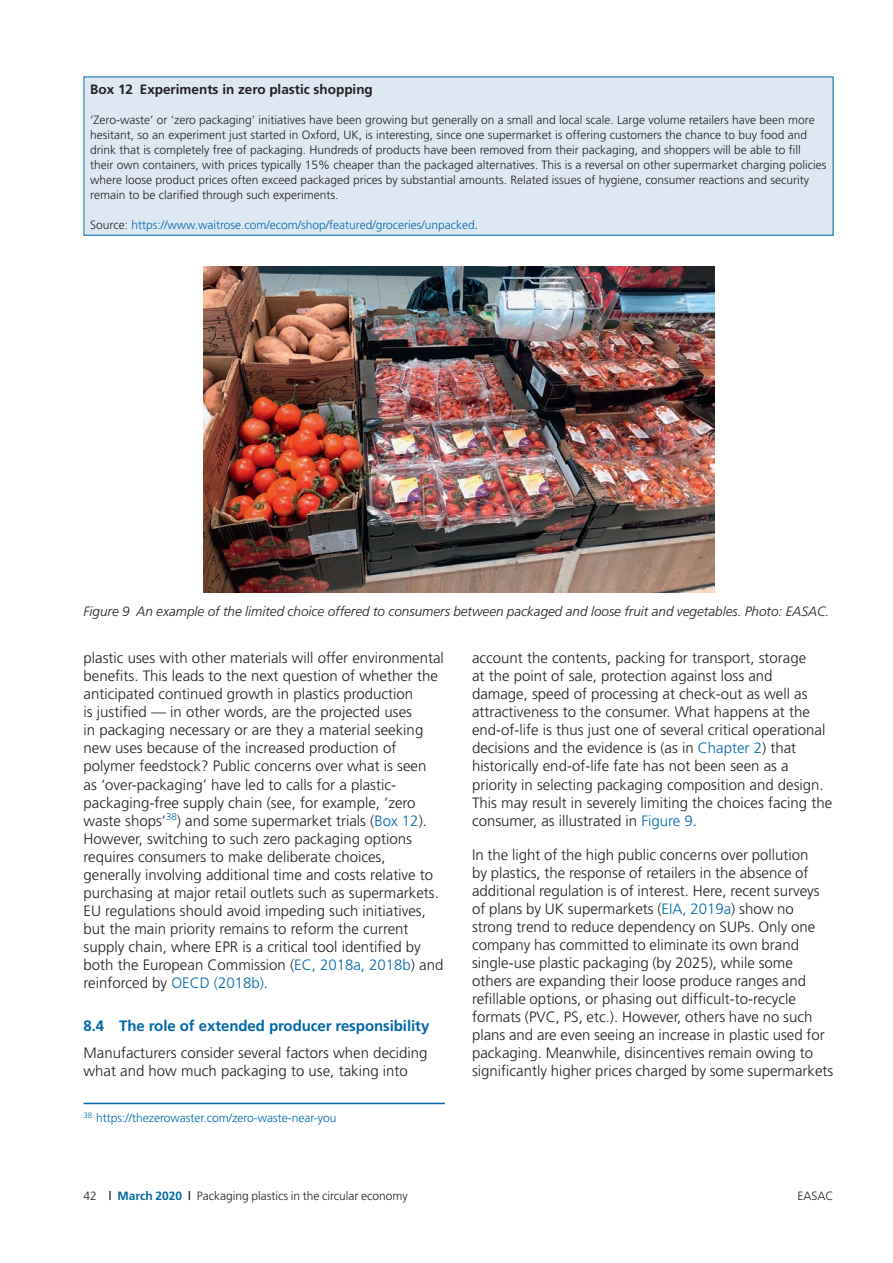
<style>
.page{position:relative;width:893px;height:1263px;background:#fff}
.page>*{position:absolute;margin:0;border:0;box-sizing:border-box;transform-origin:0 0}
.para{font:300 15px/18px "Frutiger";color:#231f20}
.para-first{font:300 15px/18px "Frutiger";color:#231f20}
.heading-1{font:700 15px "Frutiger";letter-spacing:-.005em;color:#0068a9}
.figure_caption-first{font:italic 300 13.5px "Frutiger";color:#231f20}
.label-boxed-text-gen{font:700 13.5px "Frutiger";color:#231f20}
.para_boxed-text-gene{font:300 12px/15px "Frutiger";color:#231f20}
.para_boxed-text-gene-2{font:300 12px "Frutiger";color:#0068a9}
.footnote{font:300 12px "Frutiger";color:#0068a9}
.s1{color:#231f20}
.s2{color:#0068a9}
.s3{font-weight:700}
.s4{font-weight:700;color:#0068a9}
</style>
<div class="page">
<div style="left:84px;top:77px;width:749px;height:158px;background:#dee8f3"></div>
<img style="left:203px;top:266px;width:511px;height:326px">
<hr style="left:84px;top:1103px;width:361px;height:1px;background:#0068a9">
<p class="label-boxed-text-gen" style="left:90px;top:81px;width:284px">Box 12 Experiments in zero plastic shopping</p>
<p class="para_boxed-text-gene" style="left:90px;top:112px;width:738px">‘Zero-waste’ or ‘zero packaging’ initiatives have been growing but generally on a small and local scale. Large volume retailers have been more hesitant, so an experiment just started in Oxford, UK, is interesting, since one supermarket is offering customers the chance to buy food and drink that is completely free of packaging. Hundreds of products have been removed from their packaging, and shoppers will be able to fill their own containers, with prices typically 15% cheaper than the packaged alternatives. This is a reversal on other supermarket charging policies where loose product prices often exceed packaged prices by substantial amounts. Related issues of hygiene, consumer reactions and security remain to be clarified through such experiments.</p>
<p class="para_boxed-text-gene-2" style="left:90px;top:218px;width:389px"><span class="s1">Source:</span> https://www.waitrose.com/ecom/shop/featured/groceries/unpacked<span class="s1">.</span></p>
<p class="figure_caption-first" style="left:84px;top:604px;width:747px">Figure 9 An example of the limited choice offered to consumers between packaged and loose fruit and vegetables. Photo: EASAC.</p>
<p class="para" style="left:84px;top:649px;width:362px">plastic uses with other materials will offer environmental benefits. This leads to the next question of whether the anticipated continued growth in plastics production<br>is justified — in other words, are the projected uses<br>in packaging necessary or are they a material seeking new uses because of the increased production of polymer feedstock? Public concerns over what is seen<br>as ‘over-packaging’ have led to calls for a plastic&shy;packaging-free supply chain (see, for example, ’zero waste shops’<sup>38</sup>) and some supermarket trials (<span class="s2">Box 12</span>).<br>However, switching to such zero packaging options requires consumers to make deliberate choices, generally involving additional time and costs relative to purchasing at major retail outlets such as supermarkets.<br>EU regulations should avoid impeding such initiatives, but the main priority remains to reform the current supply chain, where EPR is a critical tool identified by both the European Commission (<span class="s2">EC, 2018a, 2018b</span>) and reinforced by <span class="s2">OECD (2018b)</span>.</p>
<p class="heading-1" style="left:84px;top:1017px;width:347px">8.4 The role of extended producer responsibility</p>
<p class="para-first" style="left:84px;top:1044px;width:345px">Manufacturers consider several factors when deciding what and how much packaging to use, taking into</p>
<p class="footnote" style="left:84px;top:1111px;width:255px"><sup>38</sup> https://thezerowaster.com/zero-waste-near-you</p>
<p class="para-first" style="left:472px;top:649px;width:362px">account the contents, packing for transport, storage<br>at the point of sale, protection against loss and<br>damage, speed of processing at check-out as well as attractiveness to the consumer. What happens at the end-of-life is thus just one of several critical operational decisions and the evidence is (as in <span class="s2">Chapter 2</span>) that historically end-of-life fate has not been seen as a priority in selecting packaging composition and design.<br>This may result in severely limiting the choices facing the consumer, as illustrated in <span class="s2">Figure 9</span>.</p>
<p class="para" style="left:472px;top:846px;width:363px">In the light of the high public concerns over pollution<br>by plastics, the response of retailers in the absence of additional regulation is of interest. Here, recent surveys of plans by UK supermarkets (<span class="s2">EIA, 2019a</span>) show no strong trend to reduce dependency on SUPs. Only one company has committed to eliminate its own brand single-use plastic packaging (by 2025), while some others are expanding their loose produce ranges and refillable options, or phasing out difficult-to-recycle formats (PVC, PS, etc.). However, others have no such plans and are even seeing an increase in plastic used for packaging. Meanwhile, disincentives remain owing to significantly higher prices charged by some supermarkets</p>
<p class="para_boxed-text-gene" style="left:84px;top:1189px;width:326px">42 <span class="s3">|</span> <span class="s4">March 2020</span> <span class="s3">|</span> Packaging plastics in the circular economy</p>
<p class="para_boxed-text-gene" style="left:797px;top:1189px;width:38px">EASAC</p>
</div>
